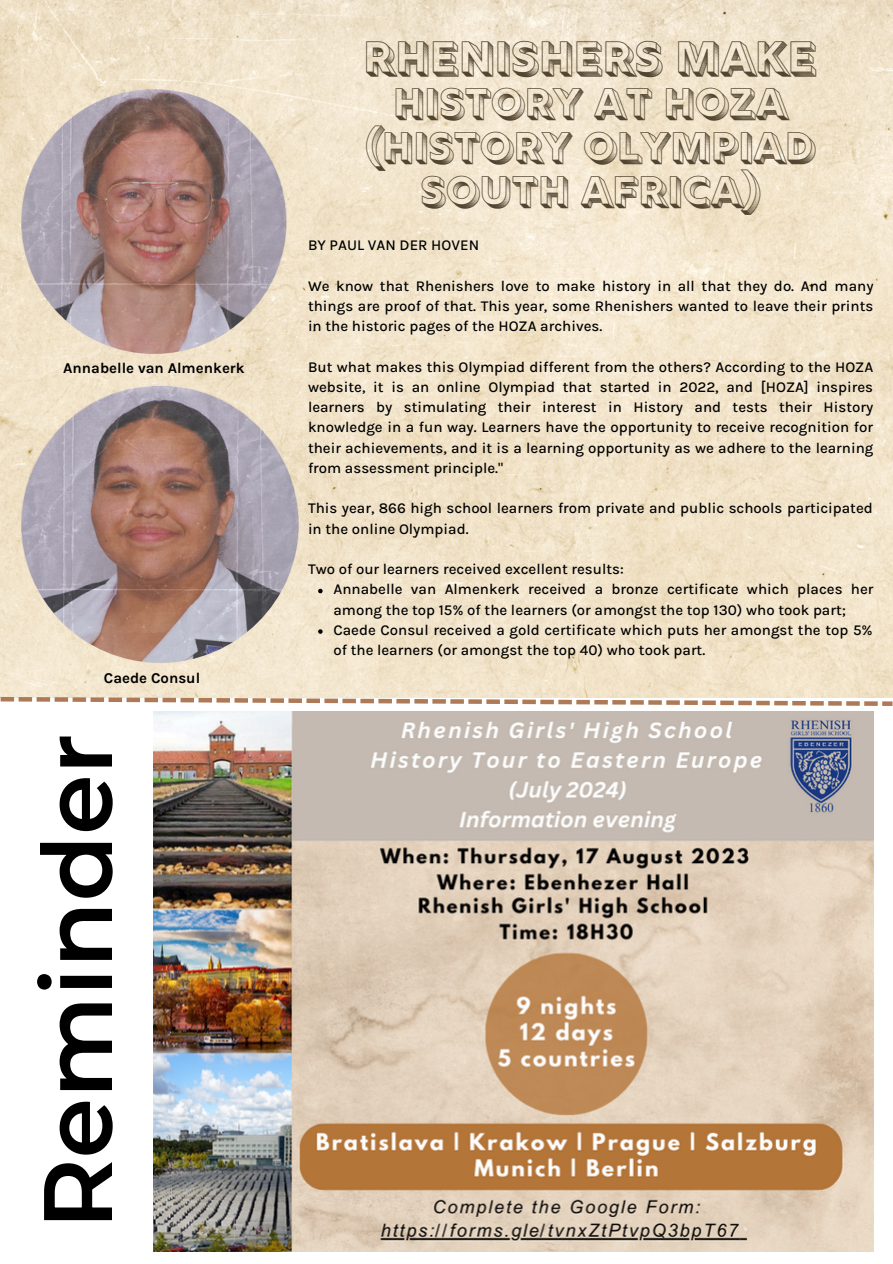
<style>
.page{position:relative;width:893px;height:1264px;background:#fff}
.page>*{position:absolute;margin:0;border:0;box-sizing:border-box;transform-origin:0 0}
.t1{font:600 96.9px "Montserrat";color:#000}
.t2{font:48px "Rig Bold Halftone";color:#514532}
.t3{font:43.5px/43.8px "Rig Bold Halftone";color:#514532;text-align:center}
.t4{font:500 15px/20.2px "Karla";color:#000}
.t5{font:700 15px "Karla";color:#000}
</style>
<div class="page">
<img style="left:0;top:0;width:892px;height:697px">
<img style="left:22px;top:89px;width:264px;height:265px">
<img style="left:22px;top:386px;width:276px;height:276px">
<svg style="left:1px;top:697px;width:891px;height:9px"></svg>
<img style="left:154px;top:711px;width:719px;height:540px">
<svg style="left:318px;top:589px;width:4px;height:4px"></svg>
<svg style="left:318px;top:629px;width:4px;height:4px"></svg>
<p class="t5" style="left:63px;top:359px;width:183px">Annabelle van Almenkerk</p>
<p class="t5" style="left:104px;top:669px;width:98px">Caede Consul</p>
<p class="t1" style="left:18px;top:1229px;width:497px;rotate:-90deg">Reminder</p>
<p class="t2" style="left:364px;top:30px;width:454px">RHENISHERS MAKE</p>
<p class="t3" style="left:365px;top:84px;width:452px">HISTORY AT HOZA (HISTORY OLYMPIAD<br>SOUTH AFRICA)</p>
<p class="t4" style="left:308px;top:235px;width:173px">BY PAUL VAN DER HOVEN</p>
<p class="t4" style="left:308px;top:276px;width:567px;text-align:justify">We know that Rhenishers love to make history in all that they do. And many things are proof of that. This year, some Rhenishers wanted to leave their prints in the historic pages of the HOZA archives.</p>
<p class="t4" style="left:308px;top:356px;width:567px;text-align:justify">But what makes this Olympiad different from the others? According to the HOZA website, it is an online Olympiad that started in 2022, and [HOZA] inspires learners by stimulating their interest in History and tests their History knowledge in a fun way. Learners have the opportunity to receive recognition for their achievements, and it is a learning opportunity as we adhere to the learning from assessment principle."</p>
<p class="t4" style="left:308px;top:498px;width:566px">This year, 866 high school learners from private and public schools participated in the online Olympiad.</p>
<p class="t4" style="left:308px;top:559px;width:317px">Two of our learners received excellent results:</p>
<p class="t4" style="left:333px;top:579px;width:541px">Annabelle van Almenkerk received a bronze certificate which places her among the top 15% of the learners (or amongst the top 130) who took part;</p>
<p class="t4" style="left:333px;top:619px;width:540px">Caede Consul received a gold certificate which puts her amongst the top 5% of the learners (or amongst the top 40) who took part.</p>
</div>
